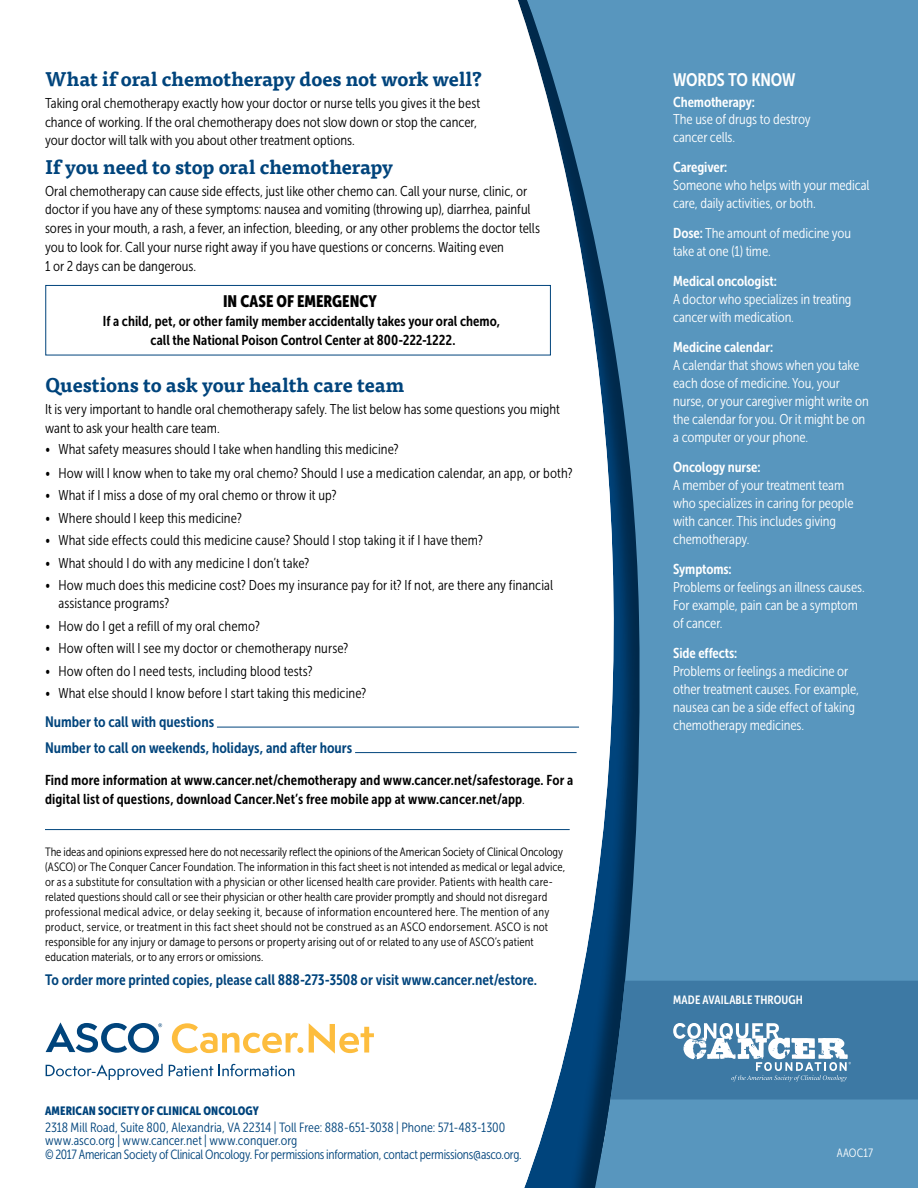
<style>
.page{position:relative;width:918px;height:1188px;background:#fff}
.page>*{position:absolute;margin:0;border:0;box-sizing:border-box;transform-origin:0 0}
.t1{font:700 19.5px "Tisa Pro";letter-spacing:-.005em;color:#00447c}
.t2{font:18px "Museo Sans Cond 700";letter-spacing:-.015em;color:#fff}
.t3{font:16.5px "Museo Sans Cond 900";color:#000}
.t4{font:15px/25.5px "Museo Sans Cond 700";color:#00447c}
.t5{font:14.25px/18.8px "Museo Sans Cond 300";color:#000}
.t6{font:14.25px/18px "Museo Sans Cond 300";letter-spacing:-.005em;color:#fff}
.t7{font:14.25px/18.8px "Museo Sans Cond 700";letter-spacing:.005em;color:#000;text-align:center}
.t8{font:14.25px "Museo Sans Cond 700";letter-spacing:-.005em;color:#fff}
.t9{font:13.35px/13.5px "Museo Sans Cond 300";letter-spacing:-.015em;color:#00447c}
.t10{font:12px/15px "Museo Sans Cond 300";letter-spacing:.01em;color:#000}
.t11{font:12px "Museo Sans Cond 900";letter-spacing:.01em;color:#00447c}
.t12{font:12px "Museo Sans Cond 700";letter-spacing:.01em;color:#fff}
.t13{font:12px "Museo Sans Cond 300";letter-spacing:.01em;color:#fff}
.s1{font-family:"Museo Sans Cond 300"}
.s2{font-family:"Museo Sans Cond 700"}
</style>
<div class="page">
<svg style="left:522px;top:0;width:396px;height:1188px;fill:#5896be"></svg>
<hr style="left:217px;top:727px;width:362px;height:1px;background:#00447c">
<hr style="left:355px;top:752px;width:222px;height:1px;background:#00447c">
<svg style="left:610px;top:981px;width:308px;height:118px;background:#4d83aa"></svg>
<svg style="left:46px;top:1022px;width:116px;height:31px"></svg>
<svg style="left:172px;top:1023px;width:131px;height:30px"></svg>
<svg style="left:309px;top:1023px;width:65px;height:31px"></svg>
<svg style="left:46px;top:1064px;width:117px;height:16px"></svg>
<svg style="left:169px;top:1065px;width:44px;height:11px"></svg>
<svg style="left:219px;top:1064px;width:75px;height:12px"></svg>
<hr style="left:45px;top:829px;width:525px;height:1px;background:#00447c">
<div style="left:45px;top:285px;width:506px;height:70px;border:1px solid #00447c"></div>
<h1 class="t1" style="left:45px;top:63px;width:439px">What if oral chemotherapy does not work well?</h1>
<p class="t5" style="left:45px;top:94px;width:437px">Taking oral chemotherapy exactly how your doctor or nurse tells you gives it the best chance of working. If the oral chemotherapy does not slow down or stop the cancer, your doctor will talk with you about other treatment options.</p>
<h1 class="t1" style="left:45px;top:151px;width:350px">If you need to stop oral chemotherapy</h1>
<p class="t5" style="left:45px;top:182px;width:497px">Oral chemotherapy can cause side effects, just like other chemo can. Call your nurse, clinic, or doctor if you have any of these symptoms: nausea and vomiting (throwing up), diarrhea, painful sores in your mouth, a rash, a fever, an infection, bleeding, or any other problems the doctor tells you to look for. Call your nurse right away if you have questions or concerns. Waiting even<br>1 or 2 days can be dangerous.</p>
<p class="t3" style="left:223px;top:292px;width:155px">IN CASE OF EMERGENCY</p>
<p class="t7" style="left:103px;top:312px;width:399px">If a child, pet, or other family member accidentally takes your oral chemo, call the National Poison Control Center at 800-222-1222.</p>
<h1 class="t1" style="left:45px;top:369px;width:361px">Questions to ask your health care team</h1>
<p class="t5" style="left:45px;top:400px;width:516px">It is very important to handle oral chemotherapy safely. The list below has some questions you might want to ask your health care team.</p>
<p class="t5" style="left:45px;top:440px;width:355px">• What safety measures should I take when handling this medicine?</p>
<p class="t5" style="left:45px;top:464px;width:529px">• How will I know when to take my oral chemo? Should I use a medication calendar, an app, or both?</p>
<p class="t5" style="left:45px;top:486px;width:293px">• What if I miss a dose of my oral chemo or throw it up?</p>
<p class="t5" style="left:45px;top:509px;width:198px">• Where should I keep this medicine?</p>
<p class="t5" style="left:45px;top:531px;width:439px">• What side effects could this medicine cause? Should I stop taking it if I have them?</p>
<p class="t5" style="left:45px;top:554px;width:266px">• What should I do with any medicine I don’t take?</p>
<p class="t5" style="left:58px;top:576px;width:496px;line-height:18px;text-indent:-13px">• How much does this medicine cost? Does my insurance pay for it? If not, are there any financial assistance programs?</p>
<p class="t5" style="left:45px;top:617px;width:216px">• How do I get a refill of my oral chemo?</p>
<p class="t5" style="left:45px;top:639px;width:305px">• How often will I see my doctor or chemotherapy nurse?</p>
<p class="t5" style="left:45px;top:662px;width:269px">• How often do I need tests, including blood tests?</p>
<p class="t5" style="left:45px;top:684px;width:323px">• What else should I know before I start taking this medicine?</p>
<p class="t4" style="left:45px;top:710px;width:309px">Number to call with questions<br>Number to call on weekends, holidays, and after hours</p>
<p class="t7" style="left:45px;top:771px;width:530px;text-align:left">Find more information at www.cancer.net/chemotherapy and www.cancer.net/safestorage. For a digital list of questions, download Cancer.Net’s free mobile app at www.cancer.net/app<span class="s1">.</span></p>
<p class="t10" style="left:45px;top:845px;width:522px">The ideas and opinions expressed here do not necessarily reflect the opinions of the American Society of Clinical Oncology (ASCO) or The Conquer Cancer Foundation. The information in this fact sheet is not intended as medical or legal advice, or as a substitute for consultation with a physician or other licensed health care provider. Patients with health care&shy;related questions should call or see their physician or other health care provider promptly and should not disregard professional medical advice, or delay seeking it, because of information encountered here. The mention of any product, service, or treatment in this fact sheet should not be construed as an ASCO endorsement. ASCO is not responsible for any injury or damage to persons or property arising out of or related to any use of ASCO’s patient education materials, or to any errors or omissions.</p>
<p class="t4" style="left:45px;top:968px;width:494px">To order more printed copies, please call 888-273-3508 or visit www.cancer.net/estore.</p>
<p class="t11" style="left:45px;top:1104px;width:215px">AMERICAN SOCIETY OF CLINICAL ONCOLOGY</p>
<p class="t9" style="left:45px;top:1120px;width:478px">2318 Mill Road, Suite 800, Alexandria, VA 22314 | Toll Free: 888-651-3038 | Phone: 571-483-1300 www.asco.org | www.cancer.net | www.conquer.org<br>© 2017 American Society of Clinical Oncology. For permissions information, contact permissions@asco.org.</p>
<p class="t2" style="left:673px;top:69px;width:124px">WORDS TO KNOW</p>
<p class="t8" style="left:673px;top:94px;width:83px">Chemotherapy:</p>
<p class="t6" style="left:673px;top:111px;width:139px">The use of drugs to destroy cancer cells.</p>
<p class="t8" style="left:673px;top:160px;width:56px">Caregiver:</p>
<p class="t6" style="left:673px;top:177px;width:198px">Someone who helps with your medical care, daily activities, or both.</p>
<p class="t6" style="left:673px;top:225px;width:179px"><span class="s2">Dose:</span> The amount of medicine you take at one (1) time.</p>
<p class="t8" style="left:673px;top:274px;width:105px">Medical oncologist:</p>
<p class="t6" style="left:673px;top:291px;width:180px">A doctor who specializes in treating cancer with medication.</p>
<p class="t8" style="left:673px;top:340px;width:102px">Medicine calendar:</p>
<p class="t6" style="left:673px;top:357px;width:197px">A calendar that shows when you take each dose of medicine. You, your nurse, or your caregiver might write on the calendar for you. Or it might be on a computer or your phone.</p>
<p class="t8" style="left:673px;top:460px;width:89px">Oncology nurse:</p>
<p class="t6" style="left:673px;top:477px;width:182px">A member of your treatment team who specializes in caring for people with cancer. This includes giving chemotherapy.</p>
<p class="t8" style="left:673px;top:562px;width:60px">Symptoms:</p>
<p class="t6" style="left:673px;top:579px;width:193px">Problems or feelings an illness causes.<br>For example, pain can be a symptom of cancer.</p>
<p class="t8" style="left:673px;top:646px;width:66px">Side effects:</p>
<p class="t6" style="left:673px;top:663px;width:188px">Problems or feelings a medicine or other treatment causes. For example, nausea can be a side effect of taking chemotherapy medicines.</p>
<p class="t12" style="left:673px;top:994px;width:131px">MADE AVAILABLE THROUGH</p>
<p class="t13" style="left:837px;top:1146px;width:38px">AAOC17</p>
</div>
